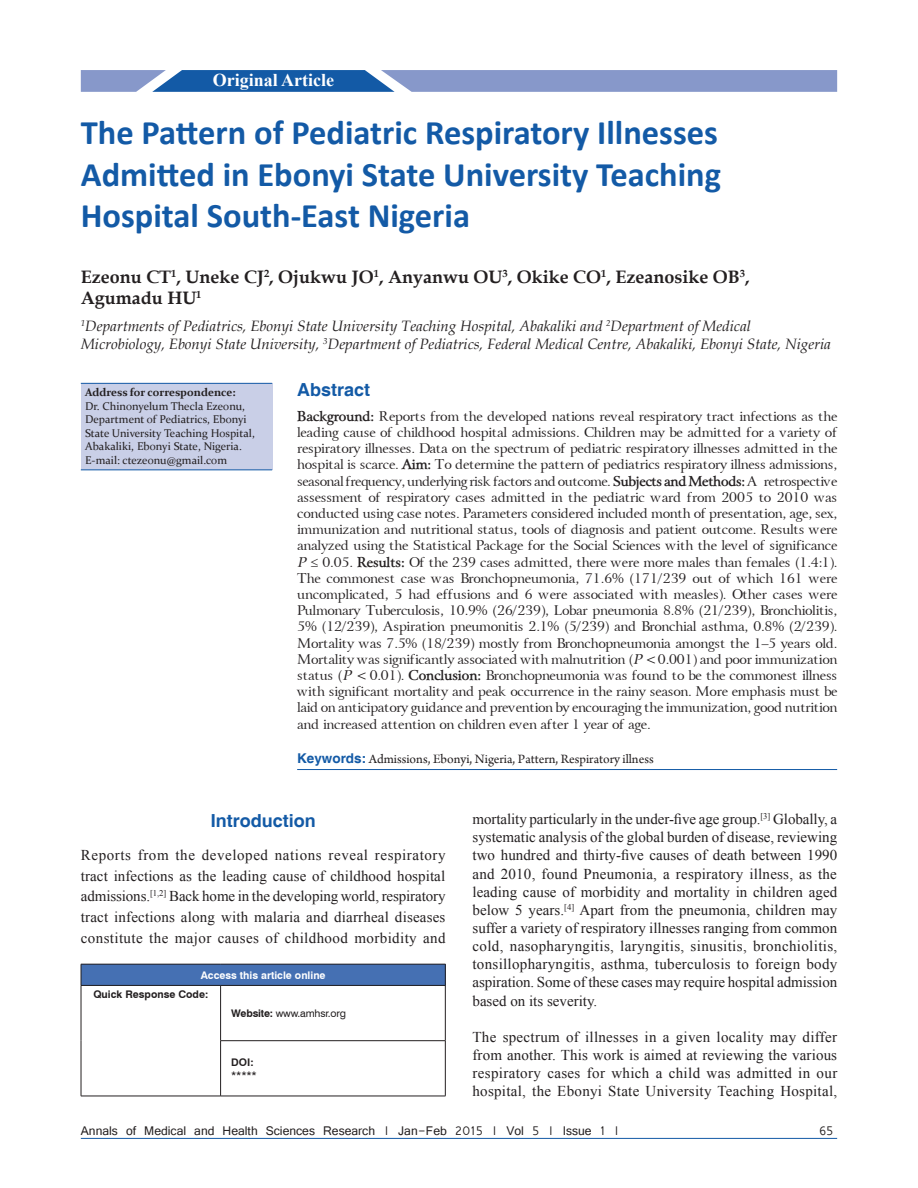
<style>
.page{position:relative;width:918px;height:1188px;background:#fff}
.page>*{position:absolute;margin:0;border:0;box-sizing:border-box;transform-origin:0 0}
.AT{font:700 34.5px/41.4px "Calibri";color:#135aa6;text-align:justify}
.AU{font:700 18px/21.6px "Book Antiqua";color:#231f20}
.ABSH{font:700 18px "Helvetica";color:#135aa6}
.AH{font:700 18px "Times New Roman";color:#fff}
.TX{font:15px/18.1px "Times New Roman";letter-spacing:.02em;color:#231f20;text-align:justify}
.AFF{font:italic 15px/18px "Book Antiqua";color:#231f20}
.ABS{font:13.5px/16.2px "Array Normal";color:#231f20;text-align:justify}
.RF{font:13.5px "Vrinda";color:#231f20}
.KWD{font:13.5px "Arno Pro";color:#231f20}
.ADD{font:11.25px/13.5px "Constantia";color:#231f20}
.AAO{font:700 10.5px "Swiss 721 BT";color:#fff}
.Web{font:10.5px "Swiss 721 BT";letter-spacing:-.015em;color:#231f20}
.QRC{font:700 10.5px "Swiss 721 BT";color:#231f20}
.DOI{font:10.5px/12.6px "Swiss 721 BT";color:#231f20}
.s1{font-family:"Array";font-weight:700}
.s2{font-family:"Array";font-style:italic}
.s3{font-family:"Helvetica";font-weight:700;color:#135aa6}
.s4{font-weight:700}
</style>
<div class="page">
<hr style="left:81px;top:1138px;width:756px;height:1px;background:#135aa6">
<svg style="left:81px;top:70px;width:756px;height:22px;background:#6c8cc2"></svg>
<div style="left:81px;top:383px;width:191px;height:87px;background:#c9cfe7"></div>
<hr style="left:81px;top:383px;width:191px;height:1px;background:#135aa6">
<hr style="left:81px;top:469px;width:191px;height:1px;background:#135aa6">
<hr style="left:297px;top:769px;width:540px;height:1px;background:#135aa6">
<div style="left:81px;top:964px;width:364px;height:21px;background:#4570b3"></div>
<svg style="left:445px;top:965px;width:1px;height:20px"></svg>
<hr style="left:81px;top:1096px;width:140px;height:1px;background:#231f20">
<hr style="left:445px;top:986px;width:1px;height:55px;background:#231f20">
<hr style="left:445px;top:1041px;width:1px;height:55px;background:#231f20">
<hr style="left:220px;top:986px;width:1px;height:55px;background:#231f20">
<hr style="left:220px;top:1040px;width:226px;height:1px;background:#231f20">
<hr style="left:220px;top:1041px;width:1px;height:55px;background:#231f20">
<hr style="left:81px;top:986px;width:1px;height:55px;background:#231f20">
<hr style="left:81px;top:1041px;width:1px;height:55px;background:#231f20">
<hr style="left:81px;top:964px;width:140px;height:1px;background:#231f20">
<svg style="left:81px;top:964px;width:1px;height:21px"></svg>
<hr style="left:221px;top:964px;width:225px;height:1px;background:#231f20">
<hr style="left:81px;top:985px;width:140px;height:1px;background:#231f20">
<hr style="left:221px;top:985px;width:225px;height:1px;background:#231f20">
<hr style="left:221px;top:1096px;width:225px;height:1px;background:#231f20">
<p class="AH" style="left:213px;top:68px;width:123px">Original Article</p>
<p class="AT" style="left:81px;top:112px;width:642px">The Pattern of Pediatric Respiratory Illnesses Admitted in Ebonyi State University Teaching Hospital South‑East Nigeria</p>
<p class="AU" style="left:81px;top:266px;width:670px">Ezeonu CT<sup>1</sup>, Uneke CJ<sup>2</sup>, Ojukwu JO<sup>1</sup>, Anyanwu OU<sup>3</sup>, Okike CO<sup>1</sup>, Ezeanosike OB<sup>3</sup>,<br>Agumadu HU<sup>1</sup></p>
<p class="AFF" style="left:81px;top:316px;width:752px"><sup>1</sup>Departments of Pediatrics, Ebonyi State University Teaching Hospital, Abakaliki and <sup>2</sup>Department of Medical<br>Microbiology, Ebonyi State University, <sup>3</sup>Department of Pediatrics, Federal Medical Centre, Abakaliki, Ebonyi State, Nigeria</p>
<p class="ABSH" style="left:297px;top:379px;width:75px">Abstract</p>
<p class="ABS" style="left:297px;top:406px;width:542px"><span class="s1">Background:</span> Reports from the developed nations reveal respiratory tract infections as the leading cause of childhood hospital admissions. Children may be admitted for a variety of respiratory illnesses. Data on the spectrum of pediatric respiratory illnesses admitted in the hospital is scarce. <span class="s1">Aim:</span> To determine the pattern of pediatrics respiratory illness admissions, seasonal frequency, underlying risk factors and outcome. <span class="s1">Subjects and Methods:</span> A retrospective assessment of respiratory cases admitted in the pediatric ward from 2005 to 2010 was conducted using case notes. Parameters considered included month of presentation, age, sex, immunization and nutritional status, tools of diagnosis and patient outcome. Results were analyzed using the Statistical Package for the Social Sciences with the level of significance <span class="s2">P</span> ≤ 0.05. <span class="s1">Results:</span> Of the 239 cases admitted, there were more males than females (1.4:1).<br>The commonest case was Bronchopneumonia, 71.6% (171/239 out of which 161 were uncomplicated, 5 had effusions and 6 were associated with measles). Other cases were Pulmonary Tuberculosis, 10.9% (26/239), Lobar pneumonia 8.8% (21/239), Bronchiolitis, 5% (12/239), Aspiration pneumonitis 2.1% (5/239) and Bronchial asthma, 0.8% (2/239).<br>Mortality was 7.5% (18/239) mostly from Bronchopneumonia amongst the 1–5 years old.<br>Mortality was significantly associated with malnutrition (<span class="s2">P</span> &lt; 0.001) and poor immunization status (<span class="s2">P</span> &lt; 0.01). <span class="s1">Conclusion:</span> Bronchopneumonia was found to be the commonest illness with significant mortality and peak occurrence in the rainy season. More emphasis must be laid on anticipatory guidance and prevention by encouraging the immunization, good nutrition and increased attention on children even after 1 year of age.</p>
<p class="KWD" style="left:297px;top:751px;width:358px"><span class="s3">Keywords:</span> Admissions, Ebonyi, Nigeria, Pattern, Respiratory illness</p>
<p class="ADD" style="left:85px;top:385px;width:171px"><span class="s4">Address for correspondence:<br></span>Dr. Chinonyelum Thecla Ezeonu, Department of Pediatrics, Ebonyi State University Teaching Hospital, Abakaliki, Ebonyi State, Nigeria.<br>E‑mail: ctezeonu@gmail.com</p>
<h1 class="ABSH" style="left:211px;top:810px;width:106px">Introduction</h1>
<p class="TX" style="left:81px;top:845px;width:366px;line-height:20.5px">Reports from the developed nations reveal respiratory tract infections as the leading cause of childhood hospital admissions.<sup>[1,2]</sup> Back home in the developing world, respiratory tract infections along with malaria and diarrheal diseases constitute the major causes of childhood morbidity and</p>
<p class="AAO" style="left:201px;top:969px;width:126px">Access this article online</p>
<p class="QRC" style="left:93px;top:988px;width:116px">Quick Response Code:</p>
<p class="Web" style="left:231px;top:1007px;width:116px"><span class="s4">Website:</span> www.amhsr.org</p>
<p class="DOI" style="left:231px;top:1056px;width:27px"><span class="s4">DOI: </span>*****</p>
<p class="TX" style="left:472px;top:810px;width:366px">mortality particularly in the under‑five age group.<sup>[3]</sup> Globally, a systematic analysis of the global burden of disease, reviewing two hundred and thirty‑five causes of death between 1990 and 2010, found Pneumonia, a respiratory illness, as the leading cause of morbidity and mortality in children aged below 5 years.<sup>[4]</sup> Apart from the pneumonia, children may suffer a variety of respiratory illnesses ranging from common cold, nasopharyngitis, laryngitis, sinusitis, bronchiolitis, tonsillopharyngitis, asthma, tuberculosis to foreign body aspiration. Some of these cases may require hospital admission based on its severity.</p>
<p class="TX" style="left:472px;top:1027px;width:366px">The spectrum of illnesses in a given locality may differ from another. This work is aimed at reviewing the various respiratory cases for which a child was admitted in our hospital, the Ebonyi State University Teaching Hospital,</p>
<p class="RF" style="left:81px;top:1121px;width:541px">Annals of Medical and Health Sciences Research | Jan-Feb 2015 | Vol 5 | Issue 1 |</p>
<p class="RF" style="left:819px;top:1121px;width:17px">65</p>
</div>
